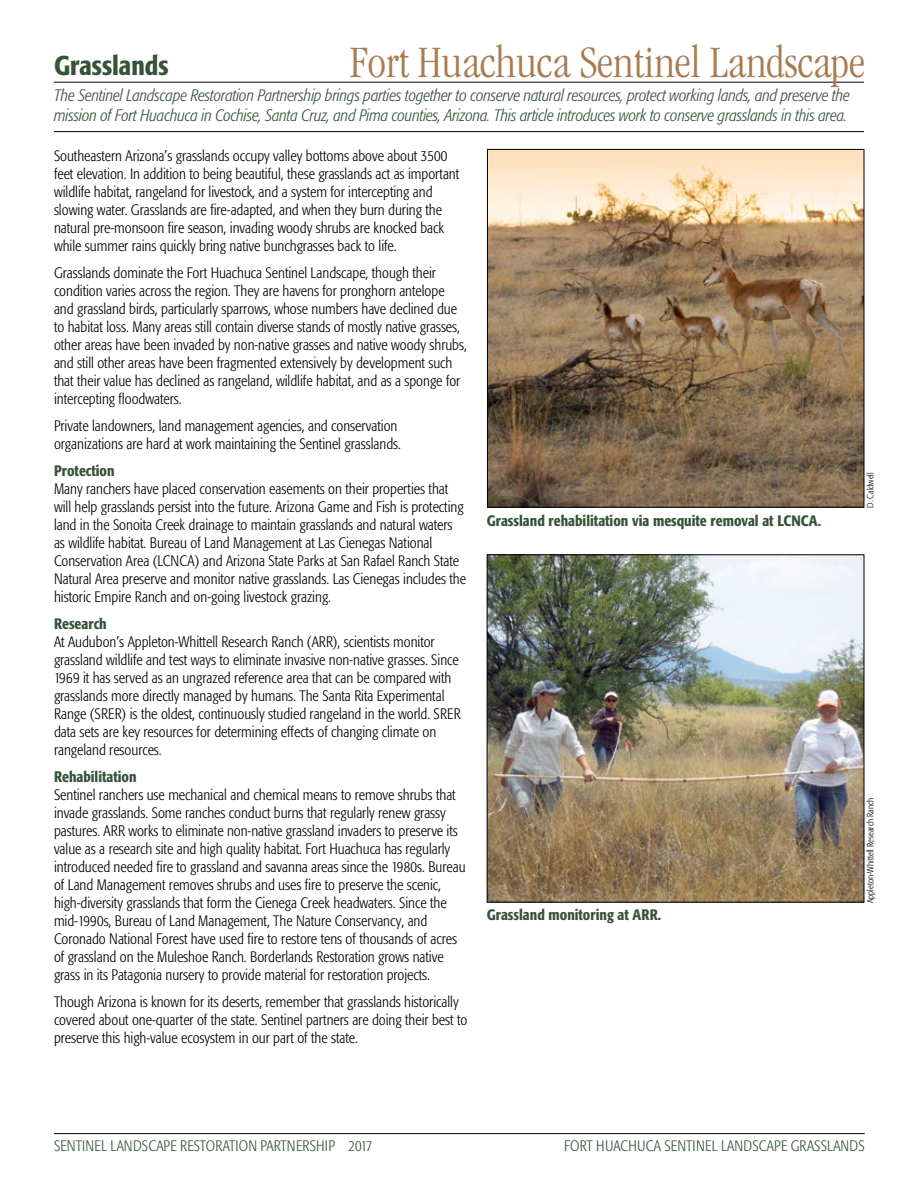
<style>
.page{position:relative;width:918px;height:1188px;background:#fff}
.page>*{position:absolute;margin:0;border:0;box-sizing:border-box;transform-origin:0 0}
.t1{font:300 condensed 46.5px "Garamond";color:#a97b50}
.t2{font:500 condensed 27px "Formata";color:#365337}
.t3{font:italic 300 condensed 16.5px/19.8px "Formata";letter-spacing:-.01em;color:#365337}
.t4{font:300 condensed 15px/18px "Formata";color:#000}
.t5{font:500 condensed 15px "Formata";color:#365337}
.t6{font:300 condensed 15px "Formata";letter-spacing:.01em;color:#365337}
.t7{font:300 condensed 9px "Formata";color:#000}
</style>
<div class="page">
<hr style="left:54px;top:82px;width:810px;height:1px;background:#000">
<hr style="left:54px;top:1133px;width:811px;height:1px;background:#000">
<hr style="left:54px;top:131px;width:810px;height:1px;background:#000">
<img style="left:489px;top:151px;width:373px;height:355px">
<div style="left:487px;top:149px;width:377px;height:359px;border:1px solid #000"></div>
<img style="left:489px;top:556px;width:373px;height:345px">
<div style="left:487px;top:554px;width:377px;height:349px;border:1px solid #000"></div>
<h1 class="t1" style="left:350px;top:37px;width:517px">Fort Huachuca Sentinel Landscape</h1>
<h2 class="t2" style="left:54px;top:49px;width:116px">Grasslands</h2>
<p class="t3" style="left:54px;top:85px;width:798px">The Sentinel Landscape Restoration Partnership brings parties together to conserve natural resources, protect working lands, and preserve the mission of Fort Huachuca in Cochise, Santa Cruz, and Pima counties, Arizona. This article introduces work to conserve grasslands in this area.</p>
<p class="t4" style="left:54px;top:147px;width:407px">Southeastern Arizona’s grasslands occupy valley bottoms above about 3500 feet elevation. In addition to being beautiful, these grasslands act as important wildlife habitat, rangeland for livestock, and a system for intercepting and slowing water. Grasslands are fire-adapted, and when they burn during the natural pre-monsoon fire season, invading woody shrubs are knocked back while summer rains quickly bring native bunchgrasses back to life.</p>
<p class="t4" style="left:54px;top:264px;width:414px">Grasslands dominate the Fort Huachuca Sentinel Landscape, though their condition varies across the region. They are havens for pronghorn antelope and grassland birds, particularly sparrows, whose numbers have declined due to habitat loss. Many areas still contain diverse stands of mostly native grasses, other areas have been invaded by non-native grasses and native woody shrubs, and still other areas have been fragmented extensively by development such that their value has declined as rangeland, wildlife habitat, and as a sponge for intercepting floodwaters.</p>
<p class="t4" style="left:54px;top:417px;width:349px">Private landowners, land management agencies, and conservation organizations are hard at work maintaining the Sentinel grasslands.</p>
<p class="t5" style="left:54px;top:461px;width:62px">Protection</p>
<p class="t4" style="left:54px;top:480px;width:414px">Many ranchers have placed conservation easements on their properties that will help grasslands persist into the future. Arizona Game and Fish is protecting land in the Sonoita Creek drainage to maintain grasslands and natural waters as wildlife habitat. Bureau of Land Management at Las Cienegas National Conservation Area (LCNCA) and Arizona State Parks at San Rafael Ranch State Natural Area preserve and monitor native grasslands. Las Cienegas includes the historic Empire Ranch and on-going livestock grazing.</p>
<p class="t5" style="left:54px;top:614px;width:54px">Research</p>
<p class="t4" style="left:54px;top:633px;width:408px">At Audubon’s Appleton-Whittell Research Ranch (ARR), scientists monitor grassland wildlife and test ways to eliminate invasive non-native grasses. Since 1969 it has served as an ungrazed reference area that can be compared with grasslands more directly managed by humans. The Santa Rita Experimental Range (SRER) is the oldest, continuously studied rangeland in the world. SRER data sets are key resources for determining effects of changing climate on rangeland resources.</p>
<p class="t5" style="left:54px;top:767px;width:84px">Rehabilitation</p>
<p class="t4" style="left:54px;top:786px;width:413px">Sentinel ranchers use mechanical and chemical means to remove shrubs that invade grasslands. Some ranches conduct burns that regularly renew grassy pastures. ARR works to eliminate non-native grassland invaders to preserve its value as a research site and high quality habitat. Fort Huachuca has regularly introduced needed fire to grassland and savanna areas since the 1980s. Bureau of Land Management removes shrubs and uses fire to preserve the scenic, high-diversity grasslands that form the Cienega Creek headwaters. Since the mid-1990s, Bureau of Land Management, The Nature Conservancy, and Coronado National Forest have used fire to restore tens of thousands of acres of grassland on the Muleshoe Ranch. Borderlands Restoration grows native grass in its Patagonia nursery to provide material for restoration projects.</p>
<p class="t4" style="left:54px;top:993px;width:415px">Though Arizona is known for its deserts, remember that grasslands historically covered about one-quarter of the state. Sentinel partners are doing their best to preserve this high-value ecosystem in our part of the state.</p>
<p class="t5" style="left:487px;top:511px;width:336px">Grassland rehabilitation via mesquite removal at LCNCA.</p>
<p class="t5" style="left:487px;top:905px;width:176px">Grassland monitoring at ARR.</p>
<p class="t7" style="left:865px;top:508px;width:37px;rotate:-90deg">D. Caldwell</p>
<p class="t7" style="left:865px;top:903px;width:107px;rotate:-90deg">Appleton-Whittell Research Ranch</p>
<p class="t6" style="left:54px;top:1137px;width:320px">SENTINEL LANDSCAPE RESTORATION PARTNERSHIP 2017</p>
<p class="t6" style="left:564px;top:1137px;width:302px">FORT HUACHUCA SENTINEL LANDSCAPE GRASSLANDS</p>
</div>
